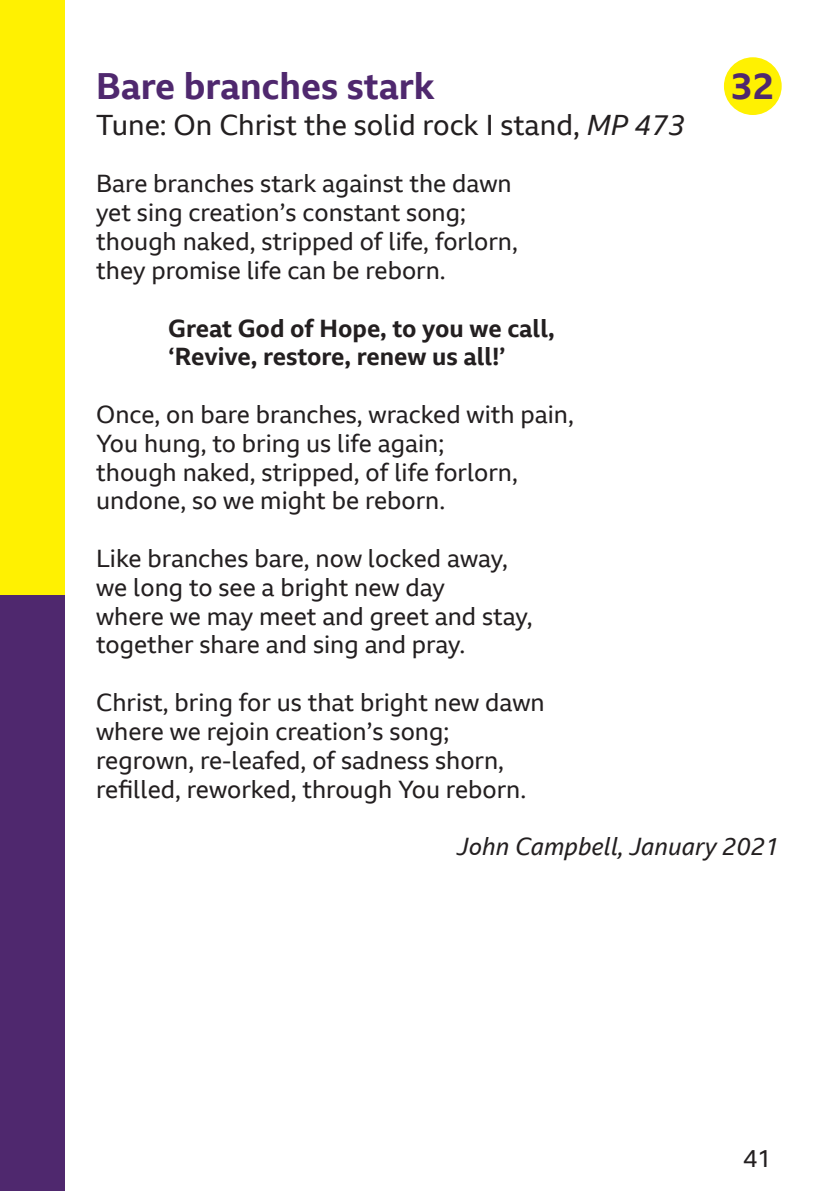
<style>
.page{position:relative;width:840px;height:1191px;background:#fff}
.page>*{position:absolute;margin:0;border:0;box-sizing:border-box;transform-origin:0 0}
.t1{font:700 36px "BBC Reith Sans";color:#4f286e}
.t2{font:28px "BBC Reith Sans";color:#231f20}
.t3{font:24px "BBC Reith Sans";color:#231f20}
.t4{font:700 24px "BBC Reith Sans";color:#231f20}
.t5{font:italic 24px "BBC Reith Sans";color:#231f20}
.s1{font-style:italic}
</style>
<div class="page">
<div style="left:723px;top:57px;width:58px;height:58px;background:#fff101;border-radius:50%"></div>
<div style="left:0;top:0;width:65px;height:595px;background:#fff101"></div>
<div style="left:0;top:595px;width:65px;height:596px;background:#4f286e"></div>
<p class="t1" style="left:96px;top:63px;width:340px">Bare branches stark</p>
<p class="t1" style="left:730px;top:63px;width:44px">32</p>
<p class="t2" style="left:96px;top:107px;width:589px">Tune: On Christ the solid rock I stand, <span class="s1">MP 473</span></p>
<p class="t3" style="left:96px;top:169px;width:417px">Bare branches stark against the dawn</p>
<p class="t3" style="left:96px;top:198px;width:371px">yet sing creation’s constant song;</p>
<p class="t3" style="left:96px;top:226px;width:423px">though naked, stripped of life, forlorn,</p>
<p class="t3" style="left:96px;top:255px;width:351px">they promise life can be reborn.</p>
<p class="t4" style="left:168px;top:312px;width:388px">Great God of Hope, to you we call,</p>
<p class="t4" style="left:168px;top:341px;width:339px">‘Revive, restore, renew us all!’</p>
<p class="t3" style="left:96px;top:399px;width:479px">Once, on bare branches, wracked with pain,</p>
<p class="t3" style="left:96px;top:428px;width:349px">You hung, to bring us life again;</p>
<p class="t3" style="left:96px;top:457px;width:423px">though naked, stripped, of life forlorn,</p>
<p class="t3" style="left:96px;top:486px;width:350px">undone, so we might be reborn.</p>
<p class="t3" style="left:96px;top:543px;width:413px">Like branches bare, now locked away,</p>
<p class="t3" style="left:96px;top:572px;width:350px">we long to see a bright new day</p>
<p class="t3" style="left:96px;top:601px;width:438px">where we may meet and greet and stay,</p>
<p class="t3" style="left:96px;top:630px;width:370px">together share and sing and pray.</p>
<p class="t3" style="left:96px;top:687px;width:449px">Christ, bring for us that bright new dawn</p>
<p class="t3" style="left:96px;top:716px;width:354px">where we rejoin creation’s song;</p>
<p class="t3" style="left:96px;top:745px;width:409px">regrown, re-leafed, of sadness shorn,</p>
<p class="t3" style="left:96px;top:774px;width:431px">refilled, reworked, through You reborn.</p>
<p class="t5" style="left:457px;top:831px;width:323px">John Campbell, January 2021</p>
<p class="t3" style="left:742px;top:1143px;width:30px">41</p>
</div>
